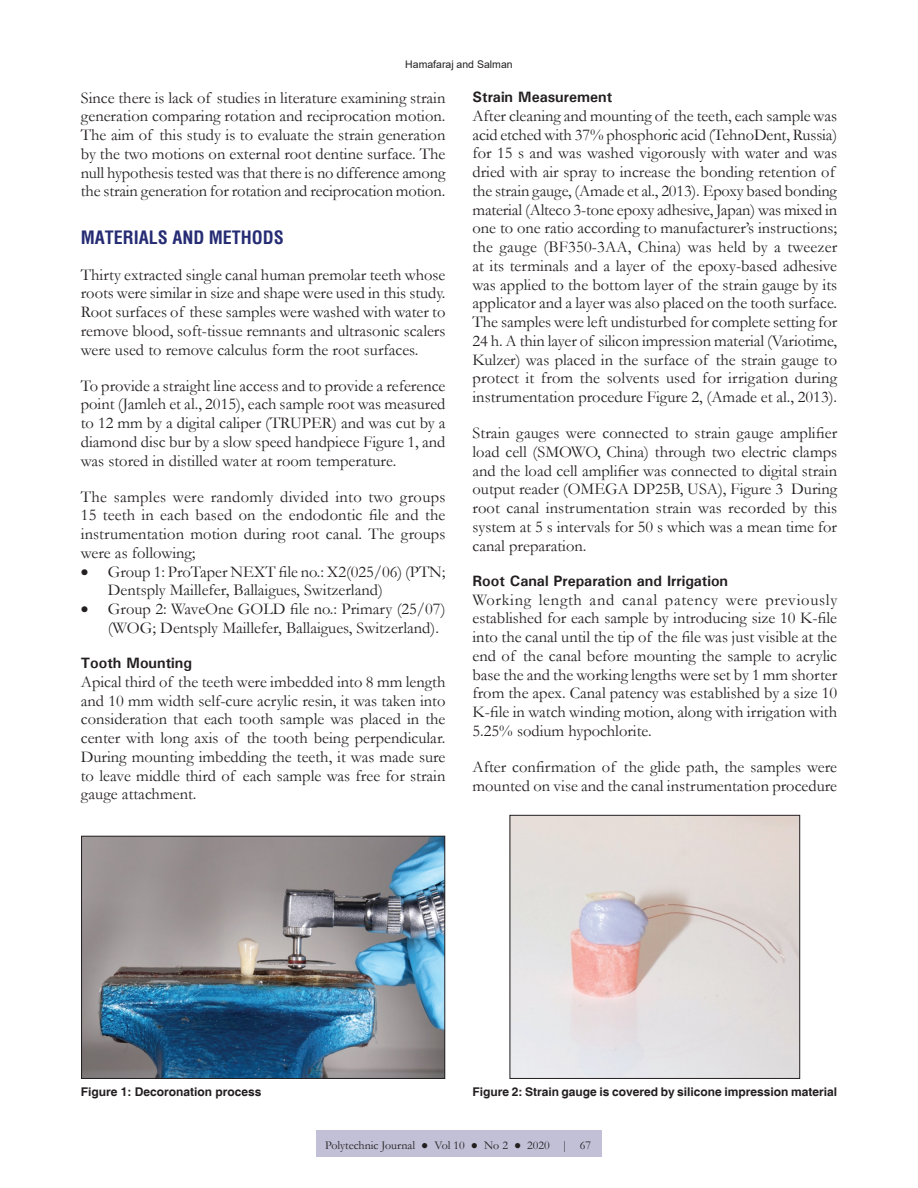
<style>
.page{position:relative;width:918px;height:1188px;background:#fff}
.page>*{position:absolute;margin:0;border:0;box-sizing:border-box;transform-origin:0 0}
.t1{font:700 condensed 18px "Helvetica";color:#262c74}
.TX{font:16.5px/18.8px "Garamond";color:#231f20;text-align:justify}
.TX_No_After_Space{font:16.5px/18.8px "Garamond";letter-spacing:.005em;color:#231f20;text-align:justify}
.LL{font:16.5px/18.8px "Garamond";color:#231f20}
.L{font:16.5px/18.8px "Garamond";color:#231f20}
.t2{font:700 15px "Univers";color:#231f20}
.FGC{font:700 12px "Helvetica";color:#231f20}
.JF{font:12px "Garamond";color:#231f20}
.t3{font:10.5px "Arial";color:#231f20}
</style>
<div class="page">
<div style="left:316px;top:1130px;width:286px;height:27px;background:#c2c0d7"></div>
<img style="left:83px;top:838px;width:360px;height:239px">
<div style="left:81px;top:836px;width:364px;height:243px;border:1px solid #231f20"></div>
<img style="left:512px;top:817px;width:286px;height:260px">
<div style="left:510px;top:815px;width:290px;height:264px;border:1px solid #231f20"></div>
<p class="t3" style="left:405px;top:57px;width:109px">Hamafaraj and Salman</p>
<p class="TX" style="left:81px;top:88px;width:366px">Since there is lack of studies in literature examining strain generation comparing rotation and reciprocation motion.<br>The aim of this study is to evaluate the strain generation by the two motions on external root dentine surface. The null hypothesis tested was that there is no difference among the strain generation for rotation and reciprocation motion.</p>
<h1 class="t1" style="left:81px;top:225px;width:205px">MATERIALS AND METHODS</h1>
<p class="TX" style="left:81px;top:265px;width:366px">Thirty extracted single canal human premolar teeth whose roots were similar in size and shape were used in this study.<br>Root surfaces of these samples were washed with water to remove blood, soft-tissue remnants and ultrasonic scalers were used to remove calculus form the root surfaces.</p>
<p class="TX" style="left:81px;top:376px;width:366px">To provide a straight line access and to provide a reference point (Jamleh et al., 2015), each sample root was measured to 12 mm by a digital caliper (TRUPER) and was cut by a diamond disc bur by a slow speed handpiece Figure 1, and was stored in distilled water at room temperature.</p>
<p class="TX_No_After_Space" style="left:81px;top:487px;width:366px">The samples were randomly divided into two groups 15 teeth in each based on the endodontic file and the instrumentation motion during root canal. The groups were as following;</p>
<p class="L" style="left:108px;top:562px;width:339px;text-indent:-27px">• Group 1: ProTaper NEXT file no.: X2(025/06) (PTN;<br>Dentsply Maillefer, Ballaigues, Switzerland)</p>
<p class="LL" style="left:108px;top:599px;width:339px;text-indent:-27px">• Group 2: WaveOne GOLD file no.: Primary (25/07) (WOG; Dentsply Maillefer, Ballaigues, Switzerland).</p>
<h2 class="t2" style="left:81px;top:654px;width:113px">Tooth Mounting</h2>
<p class="TX" style="left:81px;top:672px;width:366px">Apical third of the teeth were imbedded into 8 mm length and 10 mm width self-cure acrylic resin, it was taken into consideration that each tooth sample was placed in the center with long axis of the tooth being perpendicular.<br>During mounting imbedding the teeth, it was made sure to leave middle third of each sample was free for strain gauge attachment.</p>
<h2 class="t2" style="left:472px;top:87px;width:141px">Strain Measurement</h2>
<p class="TX" style="left:472px;top:106px;width:366px;text-align:left">After cleaning and mounting of the teeth, each sample was acid etched with 37% phosphoric acid (TehnoDent, Russia) for 15 s and was washed vigorously with water and was dried with air spray to increase the bonding retention of the strain gauge, (Amade et al., 2013). Epoxy based bonding material (Alteco 3-tone epoxy adhesive, Japan) was mixed in one to one ratio according to manufacturer’s instructions; the gauge (BF350-3AA, China) was held by a tweezer at its terminals and a layer of the epoxy-based adhesive was applied to the bottom layer of the strain gauge by its applicator and a layer was also placed on the tooth surface.<br>The samples were left undisturbed for complete setting for 24 h. A thin layer of silicon impression material (Variotime, Kulzer) was placed in the surface of the strain gauge to protect it from the solvents used for irrigation during instrumentation procedure Figure 2, (Amade et al., 2013).</p>
<p class="TX" style="left:472px;top:423px;width:366px">Strain gauges were connected to strain gauge amplifier load cell (SMOWO, China) through two electric clamps and the load cell amplifier was connected to digital strain output reader (OMEGA DP25B, USA), Figure 3 During root canal instrumentation strain was recorded by this system at 5 s intervals for 50 s which was a mean time for canal preparation.</p>
<h2 class="t2" style="left:472px;top:571px;width:257px">Root Canal Preparation and Irrigation</h2>
<p class="TX" style="left:472px;top:590px;width:366px">Working length and canal patency were previously established for each sample by introducing size 10 K-file into the canal until the tip of the file was just visible at the end of the canal before mounting the sample to acrylic base the and the working lengths were set by 1 mm shorter from the apex. Canal patency was established by a size 10<br>K-file in watch winding motion, along with irrigation with 5.25% sodium hypochlorite.</p>
<p class="TX" style="left:472px;top:757px;width:366px">After confirmation of the glide path, the samples were mounted on vise and the canal instrumentation procedure</p>
<p class="FGC" style="left:81px;top:1085px;width:182px">Figure 1: Decoronation process</p>
<p class="FGC" style="left:472px;top:1085px;width:366px">Figure 2: Strain gauge is covered by silicone impression material</p>
<p class="JF" style="left:325px;top:1137px;width:268px">Polytechnic Journal ● Vol 10 ● No 2 ● 2020 | 67</p>
</div>
